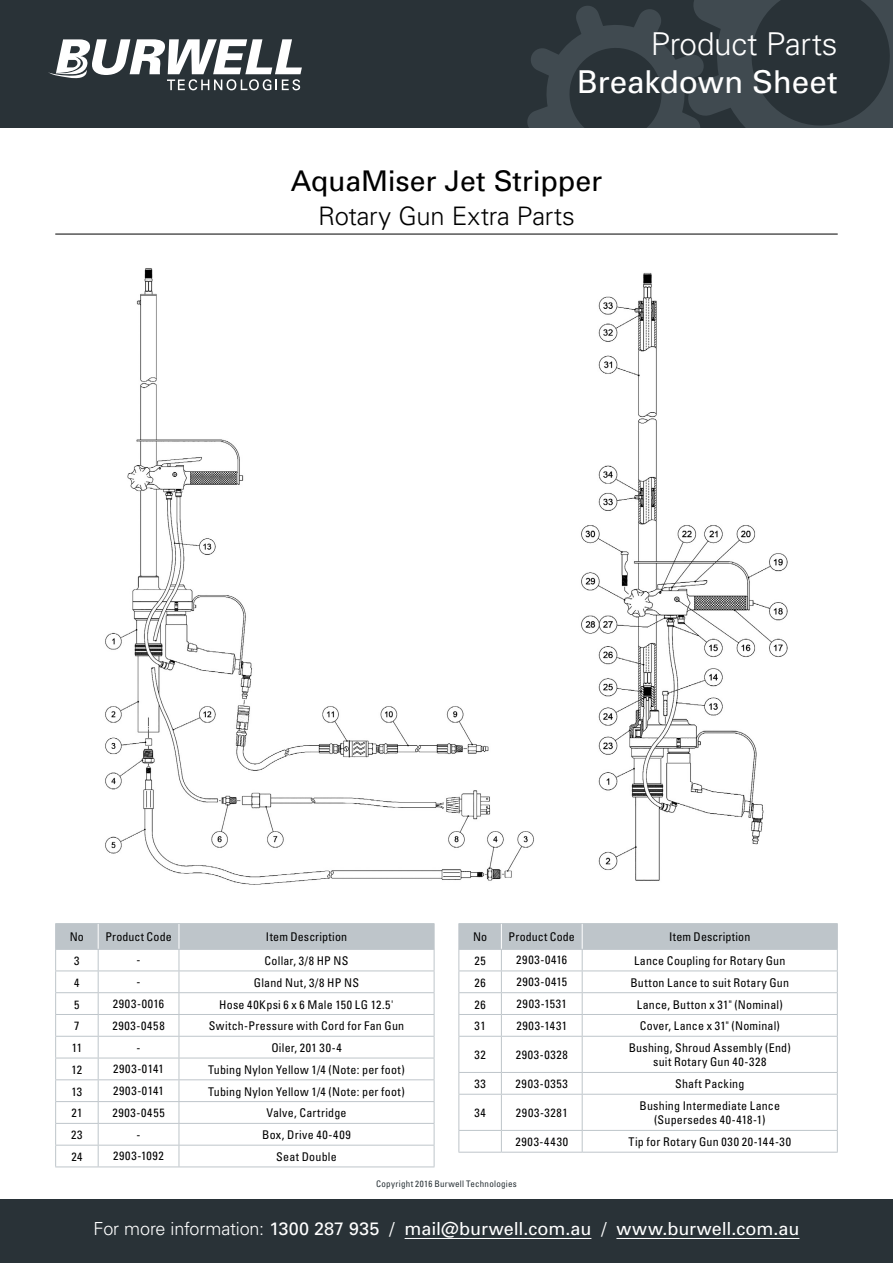
<style>
.page{position:relative;width:893px;height:1263px;background:#fff}
.page>*{position:absolute;margin:0;border:0;box-sizing:border-box;transform-origin:0 0}
.t1{font:31.5px "Univers";letter-spacing:-.005em;color:#fff}
.t2{font:300 31.5px "Univers";letter-spacing:-.01em;color:#fff}
.t3{font:28.5px "Univers";letter-spacing:-.005em;color:#000}
.t4{font:300 25.5px "Univers";letter-spacing:-.01em;color:#000}
.t5{font:18px "Univers";color:#fff}
.t6{font:condensed 12px/14.4px "Univers";letter-spacing:.02em;color:#000;text-align:center}
.t7{font:condensed 12px "Univers";letter-spacing:.06em;color:#000}
.t8{font:condensed 12px "Univers";letter-spacing:.045em;color:#000}
.t9{font:condensed 12px "Univers";letter-spacing:.065em;color:#000}
.t10{font:condensed 9px "Univers";letter-spacing:.03em;color:#293237}
.s1{font-weight:300}
</style>
<div class="page">
<div style="left:0;top:0;width:893px;height:128px;background:#293237"></div>
<svg style="left:527px;top:0;width:366px;height:128px"></svg>
<div style="left:0;top:1199px;width:893px;height:64px;background:#293237"></div>
<img style="left:105px;top:268px;width:429px;height:617px">
<img style="left:581px;top:272px;width:207px;height:609px">
<svg style="left:48px;top:39px;width:254px;height:51px"></svg>
<hr style="left:405px;top:1238px;width:186px;height:1px;background:#fff">
<hr style="left:616px;top:1238px;width:183px;height:1px;background:#fff">
<hr style="left:55px;top:234px;width:783px;height:1px;background:#000">
<hr style="left:179px;top:1166px;width:255px;height:1px;background:#bec5ca">
<hr style="left:55px;top:1166px;width:43px;height:1px;background:#bec5ca">
<hr style="left:98px;top:1166px;width:81px;height:1px;background:#bec5ca">
<hr style="left:582px;top:1036px;width:256px;height:1px;background:#bec5ca">
<hr style="left:582px;top:1037px;width:1px;height:35px;background:#bec5ca">
<hr style="left:837px;top:1037px;width:1px;height:35px;background:#bec5ca">
<hr style="left:582px;top:1072px;width:256px;height:1px;background:#bec5ca">
<svg style="left:582px;top:1073px;width:1px;height:21px"></svg>
<svg style="left:837px;top:1073px;width:1px;height:21px"></svg>
<hr style="left:582px;top:1094px;width:256px;height:1px;background:#bec5ca">
<hr style="left:582px;top:1094px;width:1px;height:36px;background:#bec5ca">
<hr style="left:837px;top:1094px;width:1px;height:36px;background:#bec5ca">
<hr style="left:582px;top:1130px;width:256px;height:1px;background:#bec5ca">
<svg style="left:582px;top:1131px;width:1px;height:21px"></svg>
<svg style="left:837px;top:1131px;width:1px;height:21px"></svg>
<hr style="left:582px;top:1152px;width:256px;height:1px;background:#bec5ca">
<hr style="left:458px;top:1036px;width:43px;height:1px;background:#bec5ca">
<hr style="left:458px;top:1037px;width:1px;height:35px;background:#bec5ca">
<hr style="left:501px;top:1036px;width:81px;height:1px;background:#bec5ca">
<hr style="left:501px;top:1037px;width:1px;height:35px;background:#bec5ca">
<hr style="left:458px;top:1072px;width:43px;height:1px;background:#bec5ca">
<svg style="left:458px;top:1073px;width:1px;height:21px"></svg>
<hr style="left:501px;top:1072px;width:81px;height:1px;background:#bec5ca">
<svg style="left:501px;top:1073px;width:1px;height:21px"></svg>
<hr style="left:458px;top:1094px;width:43px;height:1px;background:#bec5ca">
<hr style="left:458px;top:1094px;width:1px;height:36px;background:#bec5ca">
<hr style="left:501px;top:1094px;width:81px;height:1px;background:#bec5ca">
<hr style="left:501px;top:1094px;width:1px;height:36px;background:#bec5ca">
<hr style="left:458px;top:1130px;width:43px;height:1px;background:#bec5ca">
<svg style="left:458px;top:1131px;width:1px;height:21px"></svg>
<hr style="left:501px;top:1130px;width:81px;height:1px;background:#bec5ca">
<svg style="left:501px;top:1131px;width:1px;height:21px"></svg>
<hr style="left:458px;top:1152px;width:43px;height:1px;background:#bec5ca">
<hr style="left:501px;top:1152px;width:81px;height:1px;background:#bec5ca">
<hr style="left:55px;top:923px;width:43px;height:1px;background:#bec5ca">
<hr style="left:98px;top:923px;width:81px;height:1px;background:#bec5ca">
<hr style="left:179px;top:923px;width:255px;height:1px;background:#bec5ca">
<svg style="left:55px;top:924px;width:380px;height:242px"></svg>
<hr style="left:458px;top:923px;width:43px;height:1px;background:#bec5ca">
<hr style="left:501px;top:923px;width:81px;height:1px;background:#bec5ca">
<hr style="left:582px;top:923px;width:256px;height:1px;background:#bec5ca">
<svg style="left:458px;top:924px;width:380px;height:112px"></svg>
<h1 class="t2" style="left:651px;top:25px;width:189px">Product Parts</h1>
<h1 class="t1" style="left:577px;top:62px;width:262px">Breakdown Sheet</h1>
<h2 class="t3" style="left:291px;top:163px;width:313px">AquaMiser Jet Stripper</h2>
<h3 class="t4" style="left:318px;top:201px;width:258px">Rotary Gun Extra Parts</h3>
<p class="t6" style="left:70px;top:929px;width:16px">No</p>
<p class="t6" style="left:105px;top:929px;width:68px">Product Code</p>
<p class="t6" style="left:266px;top:929px;width:83px">Item Description</p>
<p class="t6" style="left:473px;top:929px;width:16px">No</p>
<p class="t6" style="left:509px;top:929px;width:68px">Product Code</p>
<p class="t6" style="left:669px;top:929px;width:83px">Item Description</p>
<p class="t6" style="left:74px;top:953px;width:7px">3</p>
<p class="t6" style="left:137px;top:952px;width:5px">-</p>
<p class="t6" style="left:264px;top:953px;width:86px">Collar, 3/8 HP NS</p>
<p class="t6" style="left:74px;top:975px;width:7px">4</p>
<p class="t6" style="left:137px;top:974px;width:5px">-</p>
<p class="t6" style="left:254px;top:975px;width:107px">Gland Nut, 3/8 HP NS</p>
<p class="t6" style="left:74px;top:997px;width:7px">5</p>
<p class="t7" style="left:113px;top:996px;width:53px">2903-0016</p>
<p class="t6" style="left:219px;top:997px;width:176px">Hose 40Kpsi 6 x 6 Male 150 LG 12.5'</p>
<p class="t6" style="left:74px;top:1018px;width:7px">7</p>
<p class="t7" style="left:112px;top:1018px;width:54px">2903-0458</p>
<p class="t6" style="left:209px;top:1018px;width:197px">Switch-Pressure with Cord for Fan Gun</p>
<p class="t6" style="left:72px;top:1040px;width:12px">11</p>
<p class="t6" style="left:137px;top:1040px;width:5px">-</p>
<p class="t6" style="left:271px;top:1040px;width:72px">Oiler, 201 30-4</p>
<p class="t6" style="left:72px;top:1062px;width:12px">12</p>
<p class="t8" style="left:113px;top:1061px;width:52px">2903-0141</p>
<p class="t6" style="left:208px;top:1062px;width:198px">Tubing Nylon Yellow 1/4 (Note: per foot)</p>
<p class="t6" style="left:71px;top:1084px;width:12px">13</p>
<p class="t8" style="left:113px;top:1083px;width:52px">2903-0141</p>
<p class="t6" style="left:208px;top:1084px;width:198px">Tubing Nylon Yellow 1/4 (Note: per foot)</p>
<p class="t6" style="left:71px;top:1105px;width:13px">21</p>
<p class="t7" style="left:112px;top:1105px;width:54px">2903-0455</p>
<p class="t6" style="left:266px;top:1105px;width:82px">Valve, Cartridge</p>
<p class="t6" style="left:71px;top:1127px;width:13px">23</p>
<p class="t6" style="left:137px;top:1127px;width:5px">-</p>
<p class="t6" style="left:262px;top:1127px;width:90px">Box, Drive 40-409</p>
<p class="t6" style="left:71px;top:1149px;width:13px">24</p>
<p class="t7" style="left:113px;top:1148px;width:52px">2903-1092</p>
<p class="t6" style="left:276px;top:1149px;width:62px">Seat Double</p>
<p class="t6" style="left:474px;top:953px;width:13px">25</p>
<p class="t7" style="left:516px;top:952px;width:53px">2903-0416</p>
<p class="t6" style="left:634px;top:953px;width:153px">Lance Coupling for Rotary Gun</p>
<p class="t6" style="left:474px;top:975px;width:13px">26</p>
<p class="t7" style="left:516px;top:974px;width:52px">2903-0415</p>
<p class="t6" style="left:630px;top:975px;width:160px">Button Lance to suit Rotary Gun</p>
<p class="t6" style="left:474px;top:997px;width:13px">26</p>
<p class="t7" style="left:517px;top:996px;width:52px">2903-1531</p>
<p class="t6" style="left:637px;top:997px;width:147px">Lance, Button x 31" (Nominal)</p>
<p class="t6" style="left:475px;top:1018px;width:13px">31</p>
<p class="t7" style="left:516px;top:1018px;width:52px">2903-1431</p>
<p class="t6" style="left:640px;top:1018px;width:142px">Cover, Lance x 31" (Nominal)</p>
<p class="t6" style="left:474px;top:1047px;width:13px">32</p>
<p class="t7" style="left:516px;top:1047px;width:54px">2903-0328</p>
<p class="t6" style="left:629px;top:1040px;width:163px">Bushing, Shroud Assembly (End) suit Rotary Gun 40-328</p>
<p class="t6" style="left:474px;top:1076px;width:13px">33</p>
<p class="t9" style="left:516px;top:1076px;width:54px">2903-0353</p>
<p class="t6" style="left:675px;top:1076px;width:71px">Shaft Packing</p>
<p class="t6" style="left:474px;top:1105px;width:13px">34</p>
<p class="t7" style="left:516px;top:1105px;width:53px">2903-3281</p>
<p class="t6" style="left:639px;top:1098px;width:142px">Bushing Intermediate Lance (Supersedes 40-418-1)</p>
<p class="t9" style="left:515px;top:1134px;width:54px">2903-4430</p>
<p class="t6" style="left:628px;top:1134px;width:164px">Tip for Rotary Gun 030 20-144-30</p>
<p class="t10" style="left:376px;top:1177px;width:142px">Copyright 2016 Burwell Technologies</p>
<h3 class="t5" style="left:93px;top:1218px;width:707px"><span class="s1">For more information:</span> 1300 287 935 / mail@burwell.com.au / www.burwell.com.au</h3>
</div>
